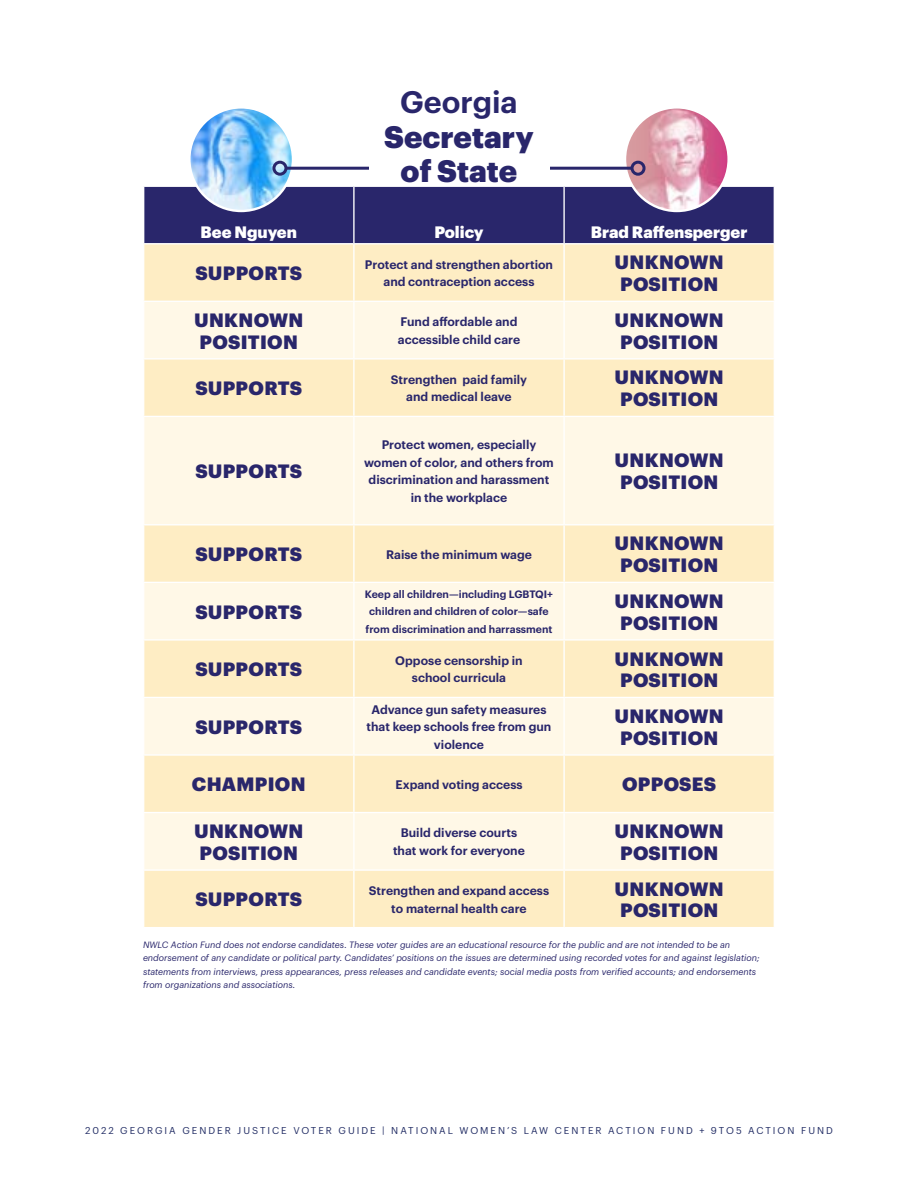
<style>
.page{position:relative;width:918px;height:1188px;background:#fff}
.page>*{position:absolute;margin:0;border:0;box-sizing:border-box;transform-origin:0 0}
.t1{font:900 30.45px/34.8px "Graphik";color:#29266b;text-align:center}
.t2{font:600 30.45px "Graphik";color:#29266b}
.t3{font:900 18.9px/21.6px "Graphik";letter-spacing:.015em;color:#29266b}
.t4{font:900 16.2px "Graphik";color:#fff}
.t5{font:600 12.15px/17.5px "Graphik";color:#29266b;text-align:center}
.t6{font:600 10.5px/17.5px "Graphik";color:#29266b;text-align:center}
.t7{font:9.75px "Graphik";letter-spacing:.205em;color:#222d65}
.t8{font:italic 9px/13.5px "Graphik";color:#29266b}
</style>
<div class="page">
<div style="left:144px;top:187px;width:630px;height:56px;background:#29266b"></div>
<div style="left:144px;top:244px;width:630px;height:683px;background:#feedc4"></div>
<svg style="left:144px;top:302px;width:630px;height:567px;background:#fef3d9"></svg>
<hr style="left:563px;top:187px;width:2px;height:56px;background:#fff">
<hr style="left:563px;top:244px;width:2px;height:57px;background:#fff">
<hr style="left:563px;top:302px;width:2px;height:56px;background:#fff">
<hr style="left:563px;top:360px;width:2px;height:56px;background:#fff">
<hr style="left:563px;top:417px;width:2px;height:107px;background:#fff">
<hr style="left:563px;top:525px;width:2px;height:57px;background:#fff">
<hr style="left:563px;top:583px;width:2px;height:56px;background:#fff">
<hr style="left:563px;top:641px;width:2px;height:56px;background:#fff">
<hr style="left:563px;top:698px;width:2px;height:56px;background:#fff">
<hr style="left:563px;top:756px;width:2px;height:56px;background:#fff">
<hr style="left:563px;top:813px;width:2px;height:56px;background:#fff">
<hr style="left:563px;top:871px;width:2px;height:56px;background:#fff">
<hr style="left:353px;top:187px;width:2px;height:56px;background:#fff">
<hr style="left:353px;top:244px;width:2px;height:57px;background:#fff">
<hr style="left:353px;top:302px;width:2px;height:56px;background:#fff">
<hr style="left:353px;top:360px;width:2px;height:56px;background:#fff">
<hr style="left:353px;top:417px;width:2px;height:107px;background:#fff">
<hr style="left:353px;top:525px;width:2px;height:57px;background:#fff">
<hr style="left:353px;top:583px;width:2px;height:56px;background:#fff">
<hr style="left:353px;top:641px;width:2px;height:56px;background:#fff">
<hr style="left:353px;top:698px;width:2px;height:56px;background:#fff">
<hr style="left:353px;top:756px;width:2px;height:56px;background:#fff">
<hr style="left:353px;top:813px;width:2px;height:56px;background:#fff">
<hr style="left:353px;top:871px;width:2px;height:56px;background:#fff">
<hr style="left:143px;top:301px;width:211px;height:1px;background:#fff">
<hr style="left:354px;top:301px;width:210px;height:1px;background:#fff">
<hr style="left:564px;top:301px;width:211px;height:1px;background:#fff">
<hr style="left:143px;top:358px;width:211px;height:2px;background:#fff">
<hr style="left:354px;top:358px;width:210px;height:2px;background:#fff">
<hr style="left:564px;top:358px;width:211px;height:2px;background:#fff">
<hr style="left:143px;top:416px;width:211px;height:1px;background:#fff">
<hr style="left:354px;top:416px;width:210px;height:1px;background:#fff">
<hr style="left:564px;top:416px;width:211px;height:1px;background:#fff">
<hr style="left:143px;top:524px;width:211px;height:1px;background:#fff">
<hr style="left:354px;top:524px;width:210px;height:1px;background:#fff">
<hr style="left:564px;top:524px;width:211px;height:1px;background:#fff">
<hr style="left:143px;top:582px;width:211px;height:1px;background:#fff">
<hr style="left:354px;top:582px;width:210px;height:1px;background:#fff">
<hr style="left:564px;top:582px;width:211px;height:1px;background:#fff">
<hr style="left:143px;top:639px;width:211px;height:2px;background:#fff">
<hr style="left:354px;top:639px;width:210px;height:2px;background:#fff">
<hr style="left:564px;top:639px;width:211px;height:2px;background:#fff">
<hr style="left:143px;top:697px;width:211px;height:1px;background:#fff">
<hr style="left:354px;top:697px;width:210px;height:1px;background:#fff">
<hr style="left:564px;top:697px;width:211px;height:1px;background:#fff">
<hr style="left:143px;top:754px;width:211px;height:2px;background:#fff">
<hr style="left:354px;top:754px;width:210px;height:2px;background:#fff">
<hr style="left:564px;top:754px;width:211px;height:2px;background:#fff">
<hr style="left:143px;top:812px;width:211px;height:1px;background:#fff">
<hr style="left:354px;top:812px;width:210px;height:1px;background:#fff">
<hr style="left:564px;top:812px;width:211px;height:1px;background:#fff">
<hr style="left:143px;top:869px;width:211px;height:2px;background:#fff">
<hr style="left:354px;top:869px;width:210px;height:2px;background:#fff">
<hr style="left:564px;top:869px;width:211px;height:2px;background:#fff">
<img style="left:189px;top:107px;width:104px;height:104px;border-radius:52px">
<div style="left:188px;top:106px;width:106px;height:106px;border:2px solid #fff;border-radius:50%"></div>
<img style="left:625px;top:107px;width:104px;height:104px;border-radius:52px">
<div style="left:624px;top:106px;width:106px;height:106px;border:2px solid #fff;border-radius:50%"></div>
<hr style="left:286px;top:167px;width:346px;height:3px;background:#29266b">
<div style="left:272px;top:161px;width:15px;height:15px;border:3px solid #29266b;border-radius:50%"></div>
<div style="left:631px;top:161px;width:15px;height:15px;border:3px solid #29266b;border-radius:50%"></div>
<div style="left:369px;top:88px;width:180px;height:94px;background:#fff"></div>
<h1 class="t2" style="left:400px;top:78px;width:119px">Georgia</h1>
<h1 class="t1" style="left:384px;top:116px;width:151px">Secretary of State</h1>
<h3 class="t4" style="left:201px;top:220px;width:98px">Bee Nguyen</h3>
<h3 class="t4" style="left:434px;top:220px;width:51px">Policy</h3>
<h3 class="t4" style="left:591px;top:220px;width:158px">Brad Raffensperger</h3>
<h2 class="t3" style="left:195px;top:261px;width:108px">SUPPORTS</h2>
<p class="t5" style="left:365px;top:254px;width:190px">Protect and strengthen abortion and contraception access</p>
<h2 class="t3" style="left:615px;top:250px;width:111px">UNKNOWN<br>POSITION</h2>
<h2 class="t3" style="left:194px;top:308px;width:111px">UNKNOWN<br>POSITION</h2>
<p class="t5" style="left:398px;top:312px;width:124px;text-align:left">Fund affordable and accessible child care</p>
<h2 class="t3" style="left:615px;top:308px;width:111px">UNKNOWN<br>POSITION</h2>
<h2 class="t3" style="left:195px;top:376px;width:108px">SUPPORTS</h2>
<p class="t5" style="left:391px;top:370px;width:138px">Strengthen paid family and medical leave</p>
<h2 class="t3" style="left:615px;top:365px;width:111px">UNKNOWN<br>POSITION</h2>
<h2 class="t3" style="left:195px;top:459px;width:108px">SUPPORTS</h2>
<p class="t5" style="left:364px;top:435px;width:191px">Protect women, especially women of color, and others from discrimination and harassment in the workplace</p>
<h2 class="t3" style="left:195px;top:542px;width:108px">SUPPORTS</h2>
<p class="t5" style="left:386px;top:544px;width:147px">Raise the minimum wage</p>
<h2 class="t3" style="left:615px;top:448px;width:111px">UNKNOWN<br>POSITION</h2>
<h2 class="t3" style="left:615px;top:531px;width:111px">UNKNOWN<br>POSITION</h2>
<h2 class="t3" style="left:195px;top:599px;width:108px">SUPPORTS</h2>
<p class="t6" style="left:365px;top:584px;width:190px">Keep all children—including LGBTQI+ children and children of color—safe from discrimination and harrassment</p>
<h2 class="t3" style="left:615px;top:589px;width:111px">UNKNOWN<br>POSITION</h2>
<h2 class="t3" style="left:195px;top:657px;width:108px">SUPPORTS</h2>
<p class="t5" style="left:395px;top:651px;width:129px">Oppose censorship in school curricula</p>
<h2 class="t3" style="left:615px;top:646px;width:111px">UNKNOWN<br>POSITION</h2>
<h2 class="t3" style="left:195px;top:714px;width:108px">SUPPORTS</h2>
<p class="t5" style="left:367px;top:699px;width:186px">Advance gun safety measures that keep schools free from gun violence</p>
<h2 class="t3" style="left:615px;top:704px;width:111px">UNKNOWN<br>POSITION</h2>
<h2 class="t3" style="left:192px;top:772px;width:115px">CHAMPION</h2>
<p class="t5" style="left:395px;top:774px;width:129px">Expand voting access</p>
<h2 class="t3" style="left:622px;top:772px;width:96px">OPPOSES</h2>
<h2 class="t3" style="left:194px;top:819px;width:111px">UNKNOWN<br>POSITION</h2>
<p class="t5" style="left:393px;top:823px;width:133px">Build diverse courts that work for everyone</p>
<h2 class="t3" style="left:615px;top:819px;width:111px">UNKNOWN<br>POSITION</h2>
<h2 class="t3" style="left:195px;top:887px;width:108px">SUPPORTS</h2>
<p class="t5" style="left:369px;top:881px;width:182px">Strengthen and expand access to maternal health care</p>
<h2 class="t3" style="left:615px;top:876px;width:111px">UNKNOWN<br>POSITION</h2>
<p class="t8" style="left:143px;top:937px;width:618px">NWLC Action Fund does not endorse candidates. These voter guides are an educational resource for the public and are not intended to be an endorsement of any candidate or political party. Candidates’ positions on the issues are determined using recorded votes for and against legislation; statements from interviews, press appearances, press releases and candidate events; social media posts from verified accounts; and endorsements from organizations and associations.</p>
<p class="t7" style="left:85px;top:1123px;width:749px">2022 GEORGIA GENDER JUSTICE VOTER GUIDE | NATIONAL WOMEN’S LAW CENTER ACTION FUND + 9TO5 ACTION FUND</p>
</div>
